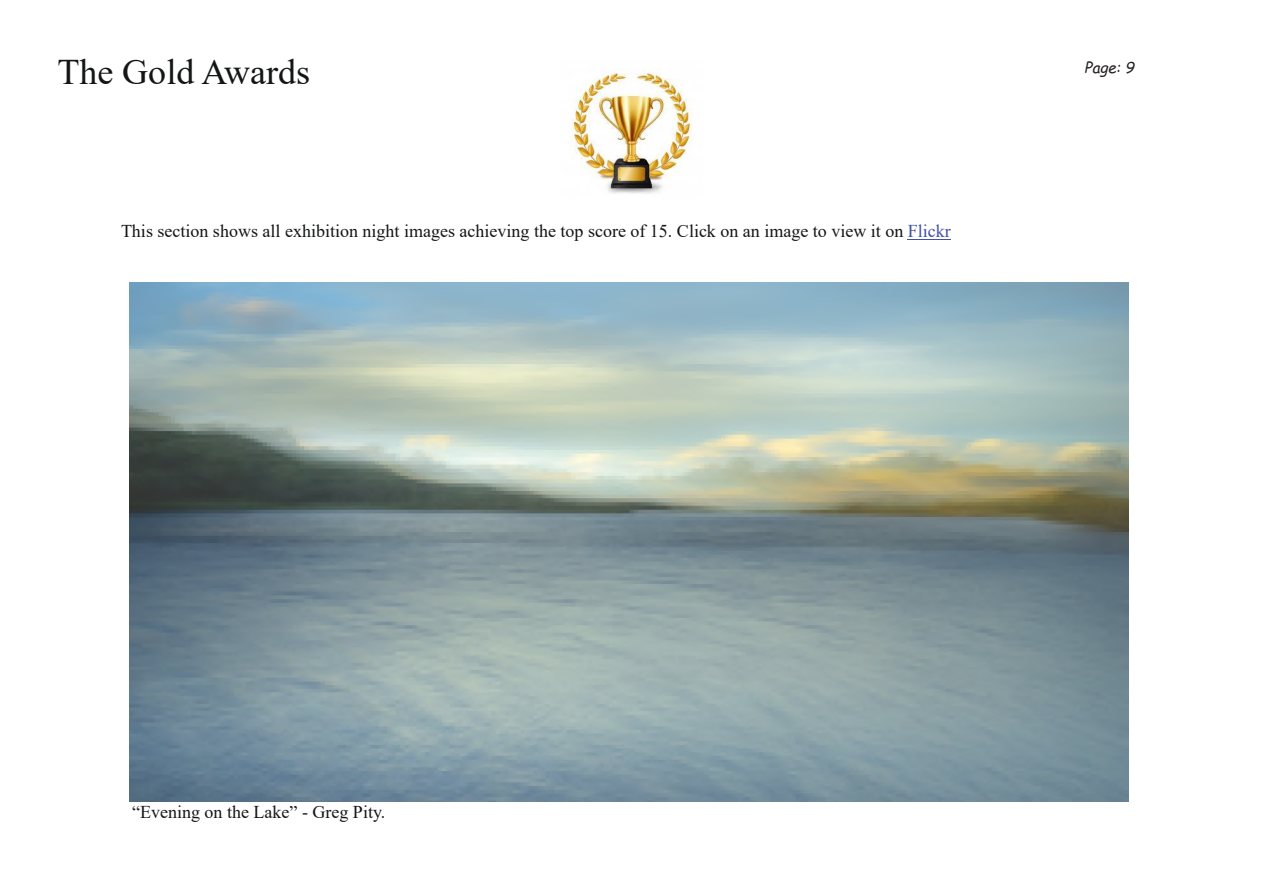
<style>
.page{position:relative;width:1263px;height:893px;background:#fff}
.page>*{position:absolute;margin:0;border:0;box-sizing:border-box;transform-origin:0 0}
.t1{font:36px "Times New Roman";color:#141515}
.t2{font:18px "Times New Roman";color:#141515}
.t3{font:italic 15px "Comic Sans MS";color:#241f1f}
.s1{color:#4352a5}
</style>
<div class="page">
<img style="left:570px;top:68px;width:122px;height:126px">
<hr style="left:908px;top:239px;width:43px;height:1px;background:#4352a5">
<img style="left:130px;top:282px;width:998px;height:519px">
<h1 class="t1" style="left:57px;top:59px;width:254px">The Gold Awards</h1>
<p class="t3" style="left:1084px;top:61px;width:51px">Page: 9</p>
<p class="t2" style="left:121px;top:225px;width:831px">This section shows all exhibition night images achieving the top score of 15. Click on an image to view it on <span class="s1">Flickr</span></p>
<p class="t2" style="left:132px;top:806px;width:255px">“Evening on the Lake” - Greg Pity.</p>
</div>
